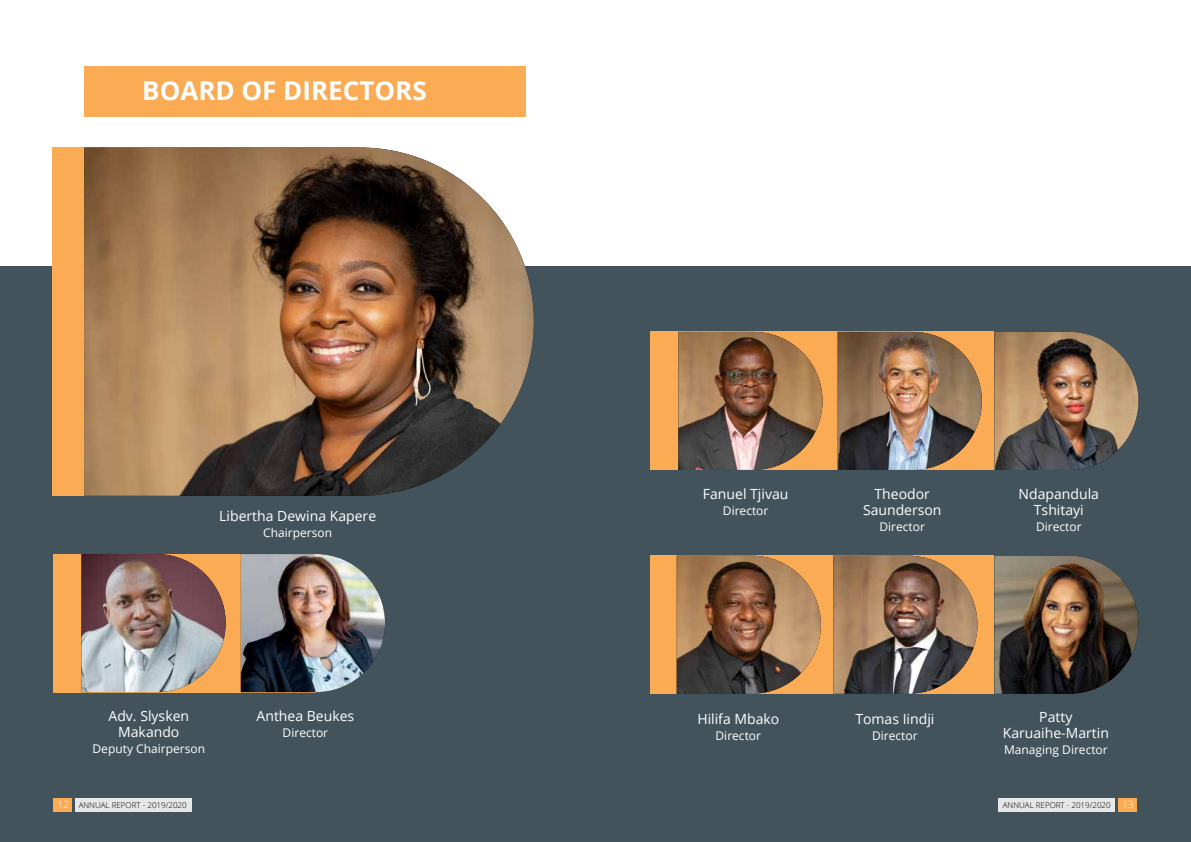
<style>
.page{position:relative;width:1191px;height:842px;background:#fff}
.page>*{position:absolute;margin:0;border:0;box-sizing:border-box;transform-origin:0 0}
.t1{font:700 26px "Open Sans";color:#fff}
.t2{font:14px/16px "Open Sans";color:#fff;text-align:center}
.t3{font:12px "Open Sans";color:#fff}
.t4{font:300 8px "Open Sans";color:#000}
.s1{font-size:10px;color:#fff}
</style>
<div class="page">
<div style="left:0;top:267px;width:1191px;height:575px;background:#43535b"></div>
<div style="left:84px;top:66px;width:441px;height:51px;background:#faab54"></div>
<div style="left:650px;top:332px;width:344px;height:138px;background:#faab54"></div>
<div style="left:53px;top:554px;width:262px;height:138px;background:#faab54"></div>
<div style="left:650px;top:556px;width:344px;height:138px;background:#faab54"></div>
<img style="left:678px;top:332px;width:144px;height:138px">
<img style="left:82px;top:554px;width:144px;height:138px">
<img style="left:676px;top:556px;width:145px;height:138px">
<img style="left:837px;top:332px;width:144px;height:138px">
<img style="left:241px;top:554px;width:144px;height:138px">
<img style="left:833px;top:556px;width:144px;height:138px">
<img style="left:994px;top:332px;width:144px;height:138px">
<img style="left:994px;top:556px;width:144px;height:138px">
<img style="left:84px;top:147px;width:450px;height:349px">
<div style="left:53px;top:147px;width:31px;height:349px;background:#faab54"></div>
<div style="left:54px;top:798px;width:18px;height:13px;background:#faab54"></div>
<div style="left:1118px;top:798px;width:19px;height:13px;background:#faab54"></div>
<div style="left:76px;top:798px;width:116px;height:13px;background:#e6e7e8"></div>
<div style="left:998px;top:798px;width:117px;height:13px;background:#e6e7e8"></div>
<h1 class="t1" style="left:142px;top:73px;width:286px">BOARD OF DIRECTORS</h1>
<p class="t2" style="left:219px;top:507px;width:158px">Libertha Dewina Kapere</p>
<p class="t3" style="left:263px;top:524px;width:70px">Chairperson</p>
<p class="t2" style="left:108px;top:708px;width:82px">Adv. Slysken<br>Makando</p>
<p class="t3" style="left:93px;top:741px;width:114px">Deputy Chairperson</p>
<p class="t2" style="left:256px;top:708px;width:99px">Anthea Beukes</p>
<p class="t3" style="left:283px;top:725px;width:47px">Director</p>
<p class="t2" style="left:703px;top:486px;width:87px">Fanuel Tjivau</p>
<p class="t3" style="left:723px;top:502px;width:47px">Director</p>
<p class="t2" style="left:863px;top:486px;width:80px">Theodor<br>Saunderson</p>
<p class="t3" style="left:879px;top:518px;width:47px">Director</p>
<p class="t2" style="left:1018px;top:486px;width:82px">Ndapandula<br>Tshitayi</p>
<p class="t3" style="left:1036px;top:518px;width:47px">Director</p>
<p class="t2" style="left:697px;top:710px;width:83px">Hilifa Mbako</p>
<p class="t3" style="left:715px;top:727px;width:47px">Director</p>
<p class="t2" style="left:855px;top:710px;width:81px">Tomas Iindji</p>
<p class="t3" style="left:872px;top:727px;width:47px">Director</p>
<p class="t2" style="left:1002px;top:708px;width:108px">Patty<br>Karuaihe-Martin</p>
<p class="t3" style="left:1004px;top:741px;width:105px">Managing Director</p>
<p class="t4" style="left:58px;top:799px;width:130px"><span class="s1">12</span> ANNUAL REPORT - 2019/2020</p>
<p class="t4" style="left:1002px;top:799px;width:133px">ANNUAL REPORT - 2019/2020 <span class="s1">13</span></p>
</div>
